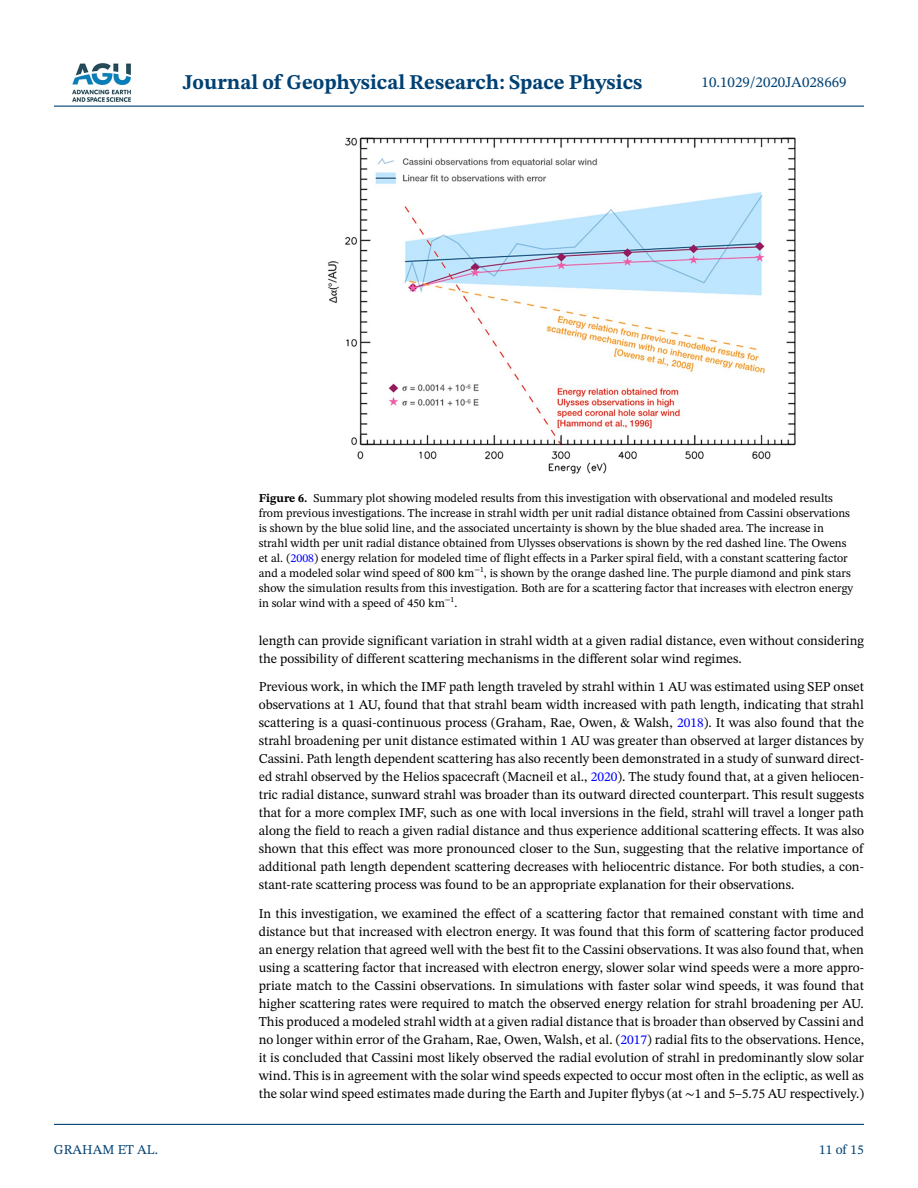
<style>
.page{position:relative;width:918px;height:1188px;background:#fff}
.page>*{position:absolute;margin:0;border:0;box-sizing:border-box;transform-origin:0 0}
.t1{font:700 21px "STIX Two Text";color:#004174}
.t2{font:15px "STIX Two Text";color:#004174}
.t3{font:13.5px/18px "STIX Two Text";color:#000;text-align:justify}
.t4{font:13.5px "STIX Two Text";color:#004174}
.t5{font:12px/15px "STIX Two Text";color:#000}
.t6{font:7.8px "STIX Two Text";color:#000}
.s1{font-weight:700}
.s2{color:#00f}
.s3{font-family:"STIX Two Math"}
</style>
<div class="page">
<hr style="left:54px;top:106px;width:810px;height:1px;background:#004174">
<hr style="left:54px;top:1124px;width:810px;height:1px;background:#004174">
<img style="left:72px;top:63px;width:59px;height:39px">
<img style="left:327px;top:137px;width:469px;height:337px">
<h1 class="t1" style="left:183px;top:67px;width:461px">Journal of Geophysical Research: Space Physics</h1>
<p class="t2" style="left:702px;top:72px;width:146px">10.1029/2020JA028669</p>
<p class="t4" style="left:54px;top:1140px;width:106px">GRAHAM ET AL.</p>
<p class="t5" style="left:259px;top:491px;width:593px"><span class="s1">Figure 6.</span> Summary plot showing modeled results from this investigation with observational and modeled results from previous investigations. The increase in strahl width per unit radial distance obtained from Cassini observations is shown by the blue solid line, and the associated uncertainty is shown by the blue shaded area. The increase in strahl width per unit radial distance obtained from Ulysses observations is shown by the red dashed line. The Owens et al. (<span class="s2">2008</span>) energy relation for modeled time of flight effects in a Parker spiral field, with a constant scattering factor and a modeled solar wind speed of 800 km</p>
<p class="t6" style="left:475px;top:564px;width:11px">−1</p>
<p class="t5" style="left:259px;top:566px;width:596px;text-indent:225px">, is shown by the orange dashed line. The purple diamond and pink stars show the simulation results from this investigation. Both are for a scattering factor that increases with electron energy in solar wind with a speed of 450 km</p>
<p class="t6" style="left:445px;top:594px;width:11px">−1</p>
<p class="t5" style="left:454px;top:596px;width:4px">.</p>
<p class="t3" style="left:259px;top:631px;width:607px">length can provide significant variation in strahl width at a given radial distance, even without considering the possibility of different scattering mechanisms in the different solar wind regimes.</p>
<p class="t3" style="left:259px;top:678px;width:607px">Previous work, in which the IMF path length traveled by strahl within 1 AU was estimated using SEP onset observations at 1 AU, found that that strahl beam width increased with path length, indicating that strahl scattering is a quasi-continuous process (Graham, Rae, Owen, &amp; Walsh, <span class="s2">2018</span>). It was also found that the strahl broadening per unit distance estimated within 1 AU was greater than observed at larger distances by Cassini. Path length dependent scattering has also recently been demonstrated in a study of sunward direct&shy;ed strahl observed by the Helios spacecraft (Macneil et al., <span class="s2">2020</span>). The study found that, at a given heliocen&shy;tric radial distance, sunward strahl was broader than its outward directed counterpart. This result suggests that for a more complex IMF, such as one with local inversions in the field, strahl will travel a longer path along the field to reach a given radial distance and thus experience additional scattering effects. It was also shown that this effect was more pronounced closer to the Sun, suggesting that the relative importance of additional path length dependent scattering decreases with heliocentric distance. For both studies, a con&shy;stant-rate scattering process was found to be an appropriate explanation for their observations.</p>
<p class="t3" style="left:259px;top:904px;width:607px">In this investigation, we examined the effect of a scattering factor that remained constant with time and distance but that increased with electron energy. It was found that this form of scattering factor produced an energy relation that agreed well with the best fit to the Cassini observations. It was also found that, when using a scattering factor that increased with electron energy, slower solar wind speeds were a more appro&shy;priate match to the Cassini observations. In simulations with faster solar wind speeds, it was found that higher scattering rates were required to match the observed energy relation for strahl broadening per AU.<br>This produced a modeled strahl width at a given radial distance that is broader than observed by Cassini and no longer within error of the Graham, Rae, Owen, Walsh, et al. (<span class="s2">2017</span>) radial fits to the observations. Hence, it is concluded that Cassini most likely observed the radial evolution of strahl in predominantly slow solar wind. This is in agreement with the solar wind speeds expected to occur most often in the ecliptic, as well as the solar wind speed estimates made during the Earth and Jupiter flybys (at <span class="s3">∼</span>1 and 5–5.75 AU respectively.)</p>
<p class="t4" style="left:819px;top:1140px;width:46px">11 of 15</p>
</div>
